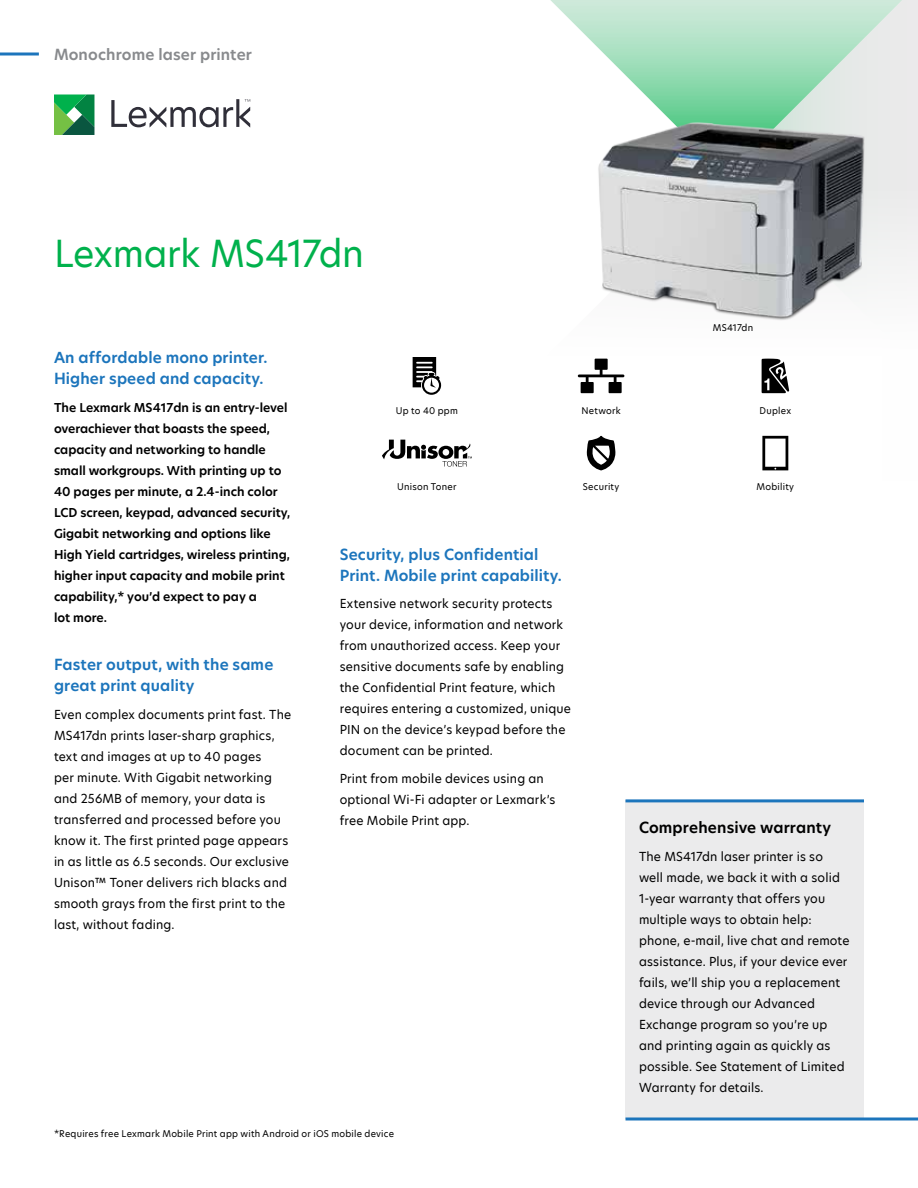
<style>
.page{position:relative;width:918px;height:1188px;background:#fff}
.page>*{position:absolute;margin:0;border:0;box-sizing:border-box;transform-origin:0 0}
.t1{font:36px "TP Hero";letter-spacing:-.01em;color:#00b14c}
.t2{font:600 15px/21px "TP Hero";letter-spacing:.01em;color:#1c75bc}
.t3{font:600 15px "TP Hero";letter-spacing:.01em;color:#888a8d}
.t4{font:600 15px "TP Hero";letter-spacing:.01em;color:#000}
.t5{font:12px/21px "TP Hero";letter-spacing:.015em;color:#000}
.t6{font:600 12px/21px "TP Hero";color:#000}
.t7{font:9px "TP Hero";letter-spacing:.025em;color:#000}
.t8{font:9px "TP Hero";letter-spacing:.005em;color:#000}
</style>
<div class="page">
<svg style="left:0;top:52px;width:39px;height:4px"></svg>
<svg style="left:761px;top:0;width:157px;height:381px"></svg>
<svg style="left:550px;top:0;width:366px;height:176px"></svg>
<svg style="left:111px;top:99px;width:139px;height:28px"></svg>
<svg style="left:54px;top:94px;width:40px;height:41px;background:#359d56"></svg>
<img style="left:587px;top:108px;width:293px;height:216px">
<svg style="left:413px;top:357px;width:28px;height:38px"></svg>
<svg style="left:578px;top:359px;width:46px;height:34px"></svg>
<svg style="left:762px;top:359px;width:27px;height:34px"></svg>
<svg style="left:382px;top:440px;width:90px;height:27px"></svg>
<svg style="left:587px;top:436px;width:28px;height:34px"></svg>
<svg style="left:762px;top:436px;width:26px;height:34px"></svg>
<div style="left:626px;top:801px;width:238px;height:318px;background:#ebebec"></div>
<hr style="left:626px;top:1118px;width:238px;height:2px;background:#1c75bc">
<hr style="left:864px;top:1118px;width:54px;height:2px;background:#1c75bc">
<hr style="left:626px;top:799px;width:238px;height:3px;background:#1c75bc">
<p class="t3" style="left:54px;top:44px;width:200px">Monochrome laser printer</p>
<h1 class="t1" style="left:54px;top:229px;width:311px">Lexmark MS417dn</h1>
<p class="t8" style="left:713px;top:322px;width:42px">MS417dn</p>
<p class="t2" style="left:54px;top:347px;width:215px">An affordable mono printer.<br>Higher speed and capacity.</p>
<p class="t6" style="left:54px;top:397px;width:238px">The Lexmark MS417dn is an entry-level overachiever that boasts the speed, capacity and networking to handle small workgroups. With printing up to 40 pages per minute, a 2.4-inch color LCD screen, keypad, advanced security, Gigabit networking and options like High Yield cartridges, wireless printing, higher input capacity and mobile print capability,* you’d expect to pay a<br>lot more.</p>
<p class="t2" style="left:54px;top:654px;width:221px">Faster output, with the same great print quality</p>
<p class="t5" style="left:54px;top:703px;width:239px">Even complex documents print fast. The MS417dn prints laser-sharp graphics, text and images at up to 40 pages<br>per minute. With Gigabit networking and 256MB of memory, your data is transferred and processed before you know it. The first printed page appears in as little as 6.5 seconds. Our exclusive Unison™ Toner delivers rich blacks and smooth grays from the first print to the last, without fading.</p>
<p class="t7" style="left:396px;top:405px;width:64px">Up to 40 ppm</p>
<p class="t7" style="left:582px;top:405px;width:41px">Network</p>
<p class="t7" style="left:760px;top:405px;width:33px">Duplex</p>
<p class="t7" style="left:397px;top:480px;width:61px">Unison Toner</p>
<p class="t7" style="left:583px;top:480px;width:38px">Security</p>
<p class="t7" style="left:757px;top:480px;width:39px">Mobility</p>
<p class="t2" style="left:340px;top:544px;width:224px">Security, plus Confidential<br>Print. Mobile print capability.</p>
<p class="t5" style="left:340px;top:593px;width:233px">Extensive network security protects your device, information and network from unauthorized access. Keep your sensitive documents safe by enabling the Confidential Print feature, which requires entering a customized, unique PIN on the device’s keypad before the document can be printed.</p>
<p class="t5" style="left:340px;top:768px;width:217px">Print from mobile devices using an optional Wi-Fi adapter or Lexmark’s free Mobile Print app.</p>
<p class="t4" style="left:639px;top:818px;width:194px">Comprehensive warranty</p>
<p class="t5" style="left:639px;top:846px;width:212px">The MS417dn laser printer is so well made, we back it with a solid<br>1-year warranty that offers you multiple ways to obtain help: phone, e-mail, live chat and remote assistance. Plus, if your device ever fails, we’ll ship you a replacement device through our Advanced<br>Exchange program so you’re up and printing again as quickly as possible. See Statement of Limited<br>Warranty for details.</p>
<p class="t7" style="left:54px;top:1127px;width:342px">*Requires free Lexmark Mobile Print app with Android or iOS mobile device</p>
</div>
